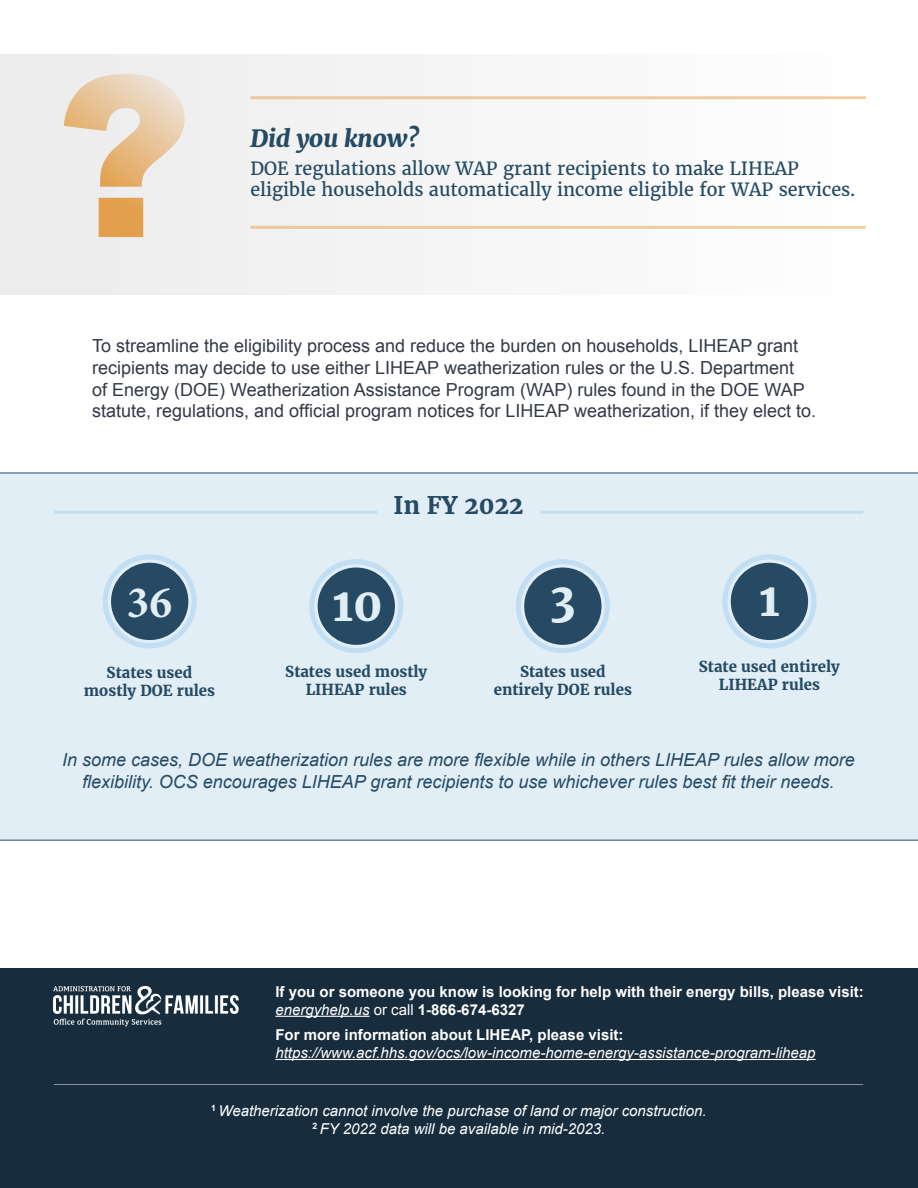
<style>
.page{position:relative;width:918px;height:1188px;background:#fff}
.page>*{position:absolute;margin:0;border:0;box-sizing:border-box;transform-origin:0 0}
.t1{font:900 224.1px "Arial";color:#e39f4b}
.t2{font:700 45px "Merriweather";color:#e2eef6}
.t3{font:700 45px "Minion Pro";color:#e2eef6}
.t4{font:italic 900 24px "Merriweather";color:#254b64}
.t5{font:700 24px "Merriweather";color:#254b64}
.t6{font:18px/21.6px "Arial";color:#323a45}
.t7{font:italic 18px/21.6px "Arial";color:#254b64;text-align:center}
.t8{font:18px/21.6px "Merriweather";color:#254b64}
.t9{font:italic 15px/18px "Arial";color:#fff}
.t10{font:700 15px/18px "Merriweather";color:#254b64;text-align:center}
.t11{font:700 15px/18px "Arial";color:#fff}
.s1{font-weight:400;font-style:italic}
.s2{font-weight:400}
.s3{font-weight:700;font-style:normal}
</style>
<div class="page">
<div style="left:0;top:968px;width:918px;height:220px;background:#172c3c"></div>
<hr style="left:275px;top:1016px;width:95px;height:1px;background:#fff">
<hr style="left:275px;top:1059px;width:541px;height:1px;background:#fff">
<hr style="left:54px;top:1084px;width:809px;height:1px;background:#fff">
<div style="left:0;top:54px;width:918px;height:240px;background:#f5f5f6"></div>
<hr style="left:250px;top:226px;width:616px;height:3px;background:#e39f4b">
<hr style="left:250px;top:96px;width:616px;height:3px;background:#e39f4b">
<div style="left:0;top:473px;width:918px;height:367px;background:#e2eef6"></div>
<svg style="left:103px;top:554px;width:94px;height:94px;background:#7894a7"></svg>
<svg style="left:309px;top:559px;width:94px;height:94px;background:#7994a7"></svg>
<svg style="left:516px;top:559px;width:94px;height:94px;background:#7894a7"></svg>
<svg style="left:722px;top:554px;width:94px;height:94px;background:#7994a7"></svg>
<hr style="left:54px;top:511px;width:323px;height:3px;background:#c2dff1">
<hr style="left:540px;top:511px;width:323px;height:3px;background:#c2dff1">
<img style="left:52px;top:985px;width:187px;height:42px">
<h1 class="t1" style="left:56px;top:-6px;width:138px">?</h1>
<p class="t4" style="left:250px;top:122px;width:170px">Did you know?</p>
<p class="t8" style="left:250px;top:157px;width:607px">DOE regulations allow WAP grant recipients to make LIHEAP eligible households automatically income eligible for WAP services.</p>
<p class="t6" style="left:92px;top:336px;width:714px">To streamline the eligibility process and reduce the burden on households, LIHEAP grant recipients may decide to use either LIHEAP weatherization rules or the U.S. Department of Energy (DOE) Weatherization Assistance Program (WAP) rules found in the DOE WAP</p>
<p class="t6" style="left:92px;top:400px;width:726px">statute, regulations, and official program notices for LIHEAP weatherization, if they elect to.</p>
<p class="t5" style="left:394px;top:489px;width:132px">In FY 2022</p>
<p class="t3" style="left:127px;top:571px;width:46px">36</p>
<p class="t2" style="left:333px;top:574px;width:52px">10</p>
<p class="t2" style="left:550px;top:570px;width:27px">3</p>
<p class="t2" style="left:759px;top:570px;width:22px">1</p>
<p class="t10" style="left:84px;top:663px;width:133px">States used mostly DOE rules</p>
<p class="t10" style="left:285px;top:662px;width:144px">States used mostly<br>LIHEAP rules</p>
<p class="t10" style="left:494px;top:662px;width:140px">States used entirely DOE rules</p>
<p class="t10" style="left:699px;top:658px;width:143px">State used entirely<br>LIHEAP rules</p>
<p class="t7" style="left:62px;top:750px;width:794px">In some cases, DOE weatherization rules are more flexible while in others LIHEAP rules allow more flexibility. OCS encourages LIHEAP grant recipients to use whichever rules best fit their needs.</p>
<p class="t11" style="left:275px;top:983px;width:590px">If you or someone you know is looking for help with their energy bills, please visit: <span class="s1">energyhelp.us</span> <span class="s2">or call</span> 1-866-674-6327</p>
<p class="t9" style="left:275px;top:1026px;width:542px"><span class="s3">For more information about LIHEAP, please visit: </span>https://www.acf.hhs.gov/ocs/low-income-home-energy-assistance-program-liheap</p>
<p class="t9" style="left:211px;top:1102px;width:497px;text-align:center"><sup>1</sup> Weatherization cannot involve the purchase of land or major construction.<br><sup>2</sup> FY 2022 data will be available in mid-2023.</p>
</div>
